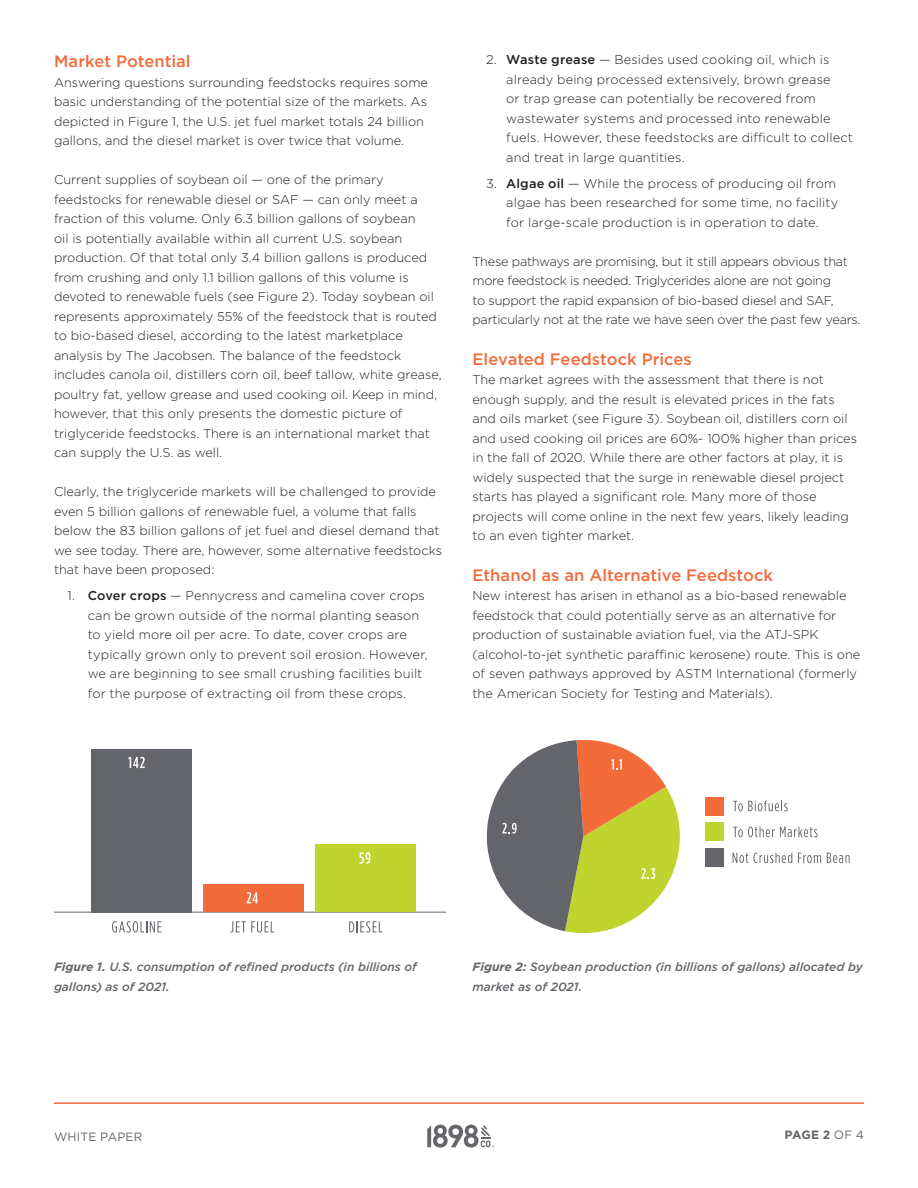
<style>
.page{position:relative;width:918px;height:1188px;background:#fff}
.page>*{position:absolute;margin:0;border:0;box-sizing:border-box;transform-origin:0 0}
.Subhead{font:500 16.5px "Gotham";color:#f26c3d}
.Body_Text{font:300 12.75px/19.5px "Gotham";color:#231f20}
.Body_Text-2{font:300 12.75px/19.5px "Gotham";letter-spacing:-.02em;color:#231f20}
.Caption_-_Figures{font:italic 500 12px/19.5px "Gotham";color:#64656a}
.t1{font:12px "Gotham";letter-spacing:.015em;color:#64656a}
.t2{font:700 12px "Gotham";color:#64656a}
.s1{font-weight:500}
.s2{font-weight:700}
.s3{font-weight:400}
</style>
<div class="page">
<hr style="left:54px;top:1102px;width:810px;height:2px;background:#f26c3d">
<svg style="left:427px;top:1125px;width:67px;height:23px"></svg>
<hr style="left:54px;top:912px;width:392px;height:1px;background:#64656a">
<div style="left:315px;top:844px;width:101px;height:68px;background:#c0d42f"></div>
<div style="left:203px;top:885px;width:101px;height:27px;background:#f26b39"></div>
<div style="left:91px;top:749px;width:101px;height:163px;background:#64656a"></div>
<svg style="left:112px;top:921px;width:49px;height:12px"></svg>
<svg style="left:129px;top:757px;width:16px;height:11px"></svg>
<svg style="left:247px;top:892px;width:11px;height:11px"></svg>
<svg style="left:359px;top:852px;width:11px;height:12px"></svg>
<svg style="left:230px;top:921px;width:44px;height:12px"></svg>
<svg style="left:349px;top:921px;width:33px;height:12px"></svg>
<svg style="left:733px;top:801px;width:55px;height:10px"></svg>
<svg style="left:733px;top:827px;width:85px;height:10px"></svg>
<svg style="left:733px;top:852px;width:59px;height:11px"></svg>
<svg style="left:798px;top:853px;width:23px;height:10px"></svg>
<svg style="left:827px;top:853px;width:23px;height:10px"></svg>
<svg style="left:486px;top:740px;width:194px;height:194px"></svg>
<div style="left:705px;top:848px;width:19px;height:18px;background:#64656a"></div>
<div style="left:705px;top:797px;width:19px;height:19px;background:#f26b39"></div>
<div style="left:705px;top:823px;width:19px;height:18px;background:#c0d42f"></div>
<p class="Subhead" style="left:54px;top:51px;width:138px">Market Potential</p>
<p class="Body_Text" style="left:54px;top:72px;width:375px">Answering questions surrounding feedstocks requires some basic understanding of the potential size of the markets. As depicted in Figure 1, the U.S. jet fuel market totals 24 billion gallons, and the diesel market is over twice that volume.</p>
<p class="Body_Text" style="left:54px;top:170px;width:389px">Current supplies of soybean oil — one of the primary feedstocks for renewable diesel or SAF — can only meet a fraction of this volume. Only 6.3 billion gallons of soybean<br>oil is potentially available within all current U.S. soybean production. Of that total only 3.4 billion gallons is produced from crushing and only 1.1 billion gallons of this volume is devoted to renewable fuels (see Figure 2). Today soybean oil represents approximately 55% of the feedstock that is routed to bio-based diesel, according to the latest marketplace analysis by The Jacobsen. The balance of the feedstock includes canola oil, distillers corn oil, beef tallow, white grease, poultry fat, yellow grease and used cooking oil. Keep in mind, however, that this only presents the domestic picture of triglyceride feedstocks. There is an international market that can supply the U.S. as well.</p>
<p class="Body_Text" style="left:54px;top:482px;width:390px">Clearly, the triglyceride markets will be challenged to provide even 5 billion gallons of renewable fuel, a volume that falls below the 83 billion gallons of jet fuel and diesel demand that we see today. There are, however, some alternative feedstocks that have been proposed:</p>
<p class="Body_Text" style="left:88px;top:586px;width:341px;text-indent:-20px">1. <span class="s1">Cover crops</span> — Pennycress and camelina cover crops can be grown outside of the normal planting season to yield more oil per acre. To date, cover crops are typically grown only to prevent soil erosion. However, we are beginning to see small crushing facilities built for the purpose of extracting oil from these crops.</p>
<p class="Body_Text" style="left:506px;top:50px;width:348px;text-indent:-20px">2. <span class="s1">Waste grease</span> — Besides used cooking oil, which is already being processed extensively, brown grease<br>or trap grease can potentially be recovered from wastewater systems and processed into renewable fuels. However, these feedstocks are difficult to collect and treat in large quantities.</p>
<p class="Body_Text" style="left:506px;top:173px;width:334px;text-indent:-20px">3. <span class="s1">Algae oil</span> — While the process of producing oil from algae has been researched for some time, no facility for large-scale production is in operation to date.</p>
<p class="Body_Text-2" style="left:472px;top:251px;width:390px">These pathways are promising, but it still appears obvious that more feedstock is needed. Triglycerides alone are not going<br>to support the rapid expansion of bio-based diesel and SAF, particularly not at the rate we have seen over the past few years.</p>
<p class="Subhead" style="left:472px;top:348px;width:221px">Elevated Feedstock Prices</p>
<p class="Body_Text" style="left:472px;top:370px;width:386px">The market agrees with the assessment that there is not enough supply, and the result is elevated prices in the fats and oils market (see Figure 3). Soybean oil, distillers corn oil and used cooking oil prices are 60%- 100% higher than prices in the fall of 2020. While there are other factors at play, it is widely suspected that the surge in renewable diesel project starts has played a significant role. Many more of those projects will come online in the next few years, likely leading to an even tighter market.</p>
<p class="Subhead" style="left:472px;top:564px;width:302px">Ethanol as an Alternative Feedstock</p>
<p class="Body_Text" style="left:472px;top:586px;width:389px">New interest has arisen in ethanol as a bio-based renewable feedstock that could potentially serve as an alternative for production of sustainable aviation fuel, via the ATJ-SPK (alcohol-to-jet synthetic paraffinic kerosene) route. This is one of seven pathways approved by ASTM International (formerly the American Society for Testing and Materials).</p>
<p class="Caption_-_Figures" style="left:54px;top:957px;width:364px"><span class="s2">Figure 1.</span> U.S. consumption of refined products (in billions of gallons) as of 2021.</p>
<p class="Caption_-_Figures" style="left:472px;top:957px;width:392px"><span class="s2">Figure 2:</span> Soybean production (in billions of gallons) allocated by market as of 2021.</p>
<p class="t1" style="left:54px;top:1129px;width:90px">WHITE PAPER</p>
<p class="t2" style="left:785px;top:1127px;width:81px">PAGE 2 <span class="s3">OF 4</span></p>
</div>
